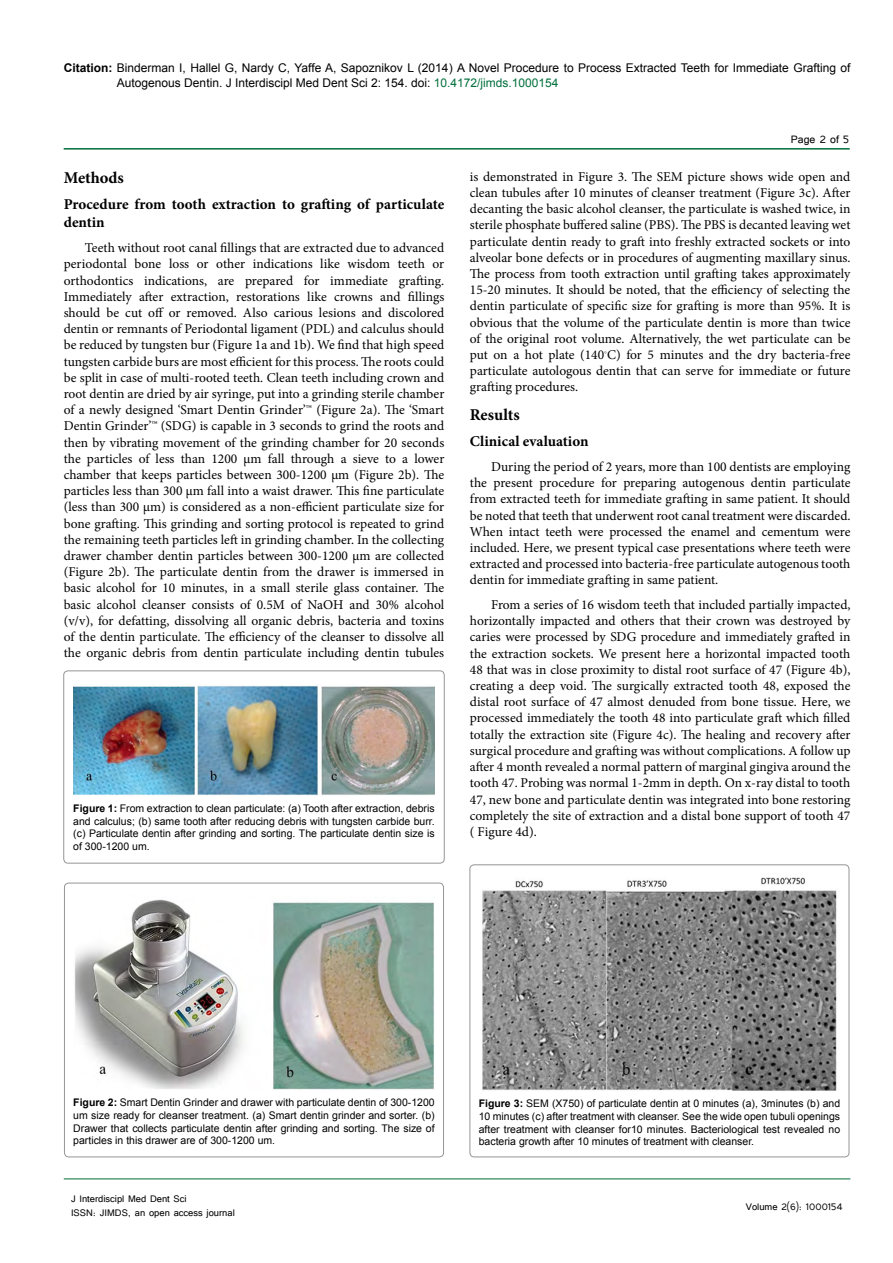
<style>
.page{position:relative;width:893px;height:1263px;background:#fff}
.page>*{position:absolute;margin:0;border:0;box-sizing:border-box;transform-origin:0 0}
.t1{font:700 16.5px "Minion Pro";color:#000}
.t2{font:700 15px/18px "Minion Pro";color:#000}
.t3{font:13.5px/16.2px "Minion Pro";color:#000;text-align:justify}
.t4{font:13.5px "Tunga";color:#000}
.t5{font:12px/14.4px "Arial";color:#000}
.t6{font:12px/14.4px "Tunga";color:#000}
.t7{font:10.5px/12.6px "Arial";color:#000;text-align:justify}
.s1{font-weight:700}
.s2{color:#006f3b}
</style>
<div class="page">
<hr style="left:64px;top:148px;width:786px;height:2px;background:#006f3b">
<hr style="left:64px;top:1179px;width:786px;height:1px;background:#006f3b">
<img style="left:73px;top:684px;width:362px;height:112px">
<div style="left:64px;top:671px;width:380px;height:192px;border:1px solid #939598;border-radius:4px"></div>
<img style="left:74px;top:899px;width:361px;height:191px">
<div style="left:64px;top:883px;width:380px;height:274px;border:1px solid #939598;border-radius:4px"></div>
<img style="left:482px;top:877px;width:355px;height:214px">
<div style="left:470px;top:865px;width:379px;height:292px;border:1px solid #939598;border-radius:4px"></div>
<p class="t5" style="left:117px;top:61px;width:735px;text-indent:-53px"><span class="s1">Citation:</span> Binderman I, Hallel G, Nardy C, Yaffe A, Sapoznikov L (2014) A Novel Procedure to Process Extracted Teeth for Immediate Grafting of<br>Autogenous Dentin. J Interdiscipl Med Dent Sci 2: 154. doi: <span class="s2">10.4172/jimds.1000154</span></p>
<p class="t1" style="left:64px;top:166px;width:62px">Methods</p>
<p class="t2" style="left:64px;top:195px;width:382px">Procedure from tooth extraction to grafting of particulate dentin</p>
<p class="t3" style="left:64px;top:240px;width:382px;text-indent:21px">Teeth without root canal fillings that are extracted due to advanced periodontal bone loss or other indications like wisdom teeth or orthodontics indications, are prepared for immediate grafting.<br>Immediately after extraction, restorations like crowns and fillings should be cut off or removed. Also carious lesions and discolored dentin or remnants of Periodontal ligament (PDL) and calculus should be reduced by tungsten bur (Figure 1a and 1b). We find that high speed tungsten carbide burs are most efficient for this process. The roots could be split in case of multi-rooted teeth. Clean teeth including crown and root dentin are dried by air syringe, put into a grinding sterile chamber of a newly designed ‘Smart Dentin Grinder’™ (Figure 2a). The ‘Smart Dentin Grinder’™ (SDG) is capable in 3 seconds to grind the roots and then by vibrating movement of the grinding chamber for 20 seconds the particles of less than 1200 µm fall through a sieve to a lower chamber that keeps particles between 300-1200 µm (Figure 2b). The particles less than 300 µm fall into a waist drawer. This fine particulate (less than 300 µm) is considered as a non-efficient particulate size for bone grafting. This grinding and sorting protocol is repeated to grind the remaining teeth particles left in grinding chamber. In the collecting drawer chamber dentin particles between 300-1200 µm are collected (Figure 2b). The particulate dentin from the drawer is immersed in basic alcohol for 10 minutes, in a small sterile glass container. The basic alcohol cleanser consists of 0.5M of NaOH and 30% alcohol (v/v), for defatting, dissolving all organic debris, bacteria and toxins of the dentin particulate. The efficiency of the cleanser to dissolve all the organic debris from dentin particulate including dentin tubules</p>
<p class="t7" style="left:73px;top:802px;width:363px"><span class="s1">Figure 1:</span> From extraction to clean particulate: (a) Tooth after extraction, debris and calculus; (b) same tooth after reducing debris with tungsten carbide burr. (c) Particulate dentin after grinding and sorting. The particulate dentin size is of 300-1200 um.</p>
<p class="t4" style="left:791px;top:131px;width:60px">Page 2 of 5</p>
<p class="t3" style="left:470px;top:168px;width:382px">is demonstrated in Figure 3. The SEM picture shows wide open and clean tubules after 10 minutes of cleanser treatment (Figure 3c). After decanting the basic alcohol cleanser, the particulate is washed twice, in sterile phosphate buffered saline (PBS). The PBS is decanted leaving wet particulate dentin ready to graft into freshly extracted sockets or into alveolar bone defects or in procedures of augmenting maxillary sinus.<br>The process from tooth extraction until grafting takes approximately 15-20 minutes. It should be noted, that the efficiency of selecting the dentin particulate of specific size for grafting is more than 95%. It is obvious that the volume of the particulate dentin is more than twice of the original root volume. Alternatively, the wet particulate can be put on a hot plate (140<sup>◦</sup>C) for 5 minutes and the dry bacteria-free particulate autologous dentin that can serve for immediate or future grafting procedures.</p>
<p class="t1" style="left:470px;top:403px;width:51px">Results</p>
<p class="t2" style="left:470px;top:432px;width:120px">Clinical evaluation</p>
<p class="t3" style="left:470px;top:459px;width:382px;text-indent:21px">During the period of 2 years, more than 100 dentists are employing the present procedure for preparing autogenous dentin particulate from extracted teeth for immediate grafting in same patient. It should be noted that teeth that underwent root canal treatment were discarded.<br>When intact teeth were processed the enamel and cementum were included. Here, we present typical case presentations where teeth were extracted and processed into bacteria-free particulate autogenous tooth dentin for immediate grafting in same patient.</p>
<p class="t3" style="left:470px;top:597px;width:382px;text-indent:21px">From a series of 16 wisdom teeth that included partially impacted, horizontally impacted and others that their crown was destroyed by caries were processed by SDG procedure and immediately grafted in the extraction sockets. We present here a horizontal impacted tooth 48 that was in close proximity to distal root surface of 47 (Figure 4b), creating a deep void. The surgically extracted tooth 48, exposed the distal root surface of 47 almost denuded from bone tissue. Here, we processed immediately the tooth 48 into particulate graft which filled totally the extraction site (Figure 4c). The healing and recovery after surgical procedure and grafting was without complications. A follow up after 4 month revealed a normal pattern of marginal gingiva around the tooth 47. Probing was normal 1-2mm in depth. On x-ray distal to tooth 47, new bone and particulate dentin was integrated into bone restoring completely the site of extraction and a distal bone support of tooth 47 ( Figure 4d).</p>
<p class="t7" style="left:73px;top:1096px;width:363px"><span class="s1">Figure 2:</span> Smart Dentin Grinder and drawer with particulate dentin of 300-1200 um size ready for cleanser treatment. (a) Smart dentin grinder and sorter. (b)<br>Drawer that collects particulate dentin after grinding and sorting. The size of particles in this drawer are of 300-1200 um.</p>
<p class="t7" style="left:479px;top:1097px;width:363px"><span class="s1">Figure 3:</span> SEM (X750) of particulate dentin at 0 minutes (a), 3minutes (b) and 10 minutes (c) after treatment with cleanser. See the wide open tubuli openings after treatment with cleanser for10 minutes. Bacteriological test revealed no bacteria growth after 10 minutes of treatment with cleanser.</p>
<p class="t6" style="left:71px;top:1190px;width:165px">J Interdiscipl Med Dent Sci<br>ISSN: JIMDS, an open access journal</p>
<p class="t6" style="left:746px;top:1199px;width:99px">Volume 2(6): 1000154</p>
</div>
